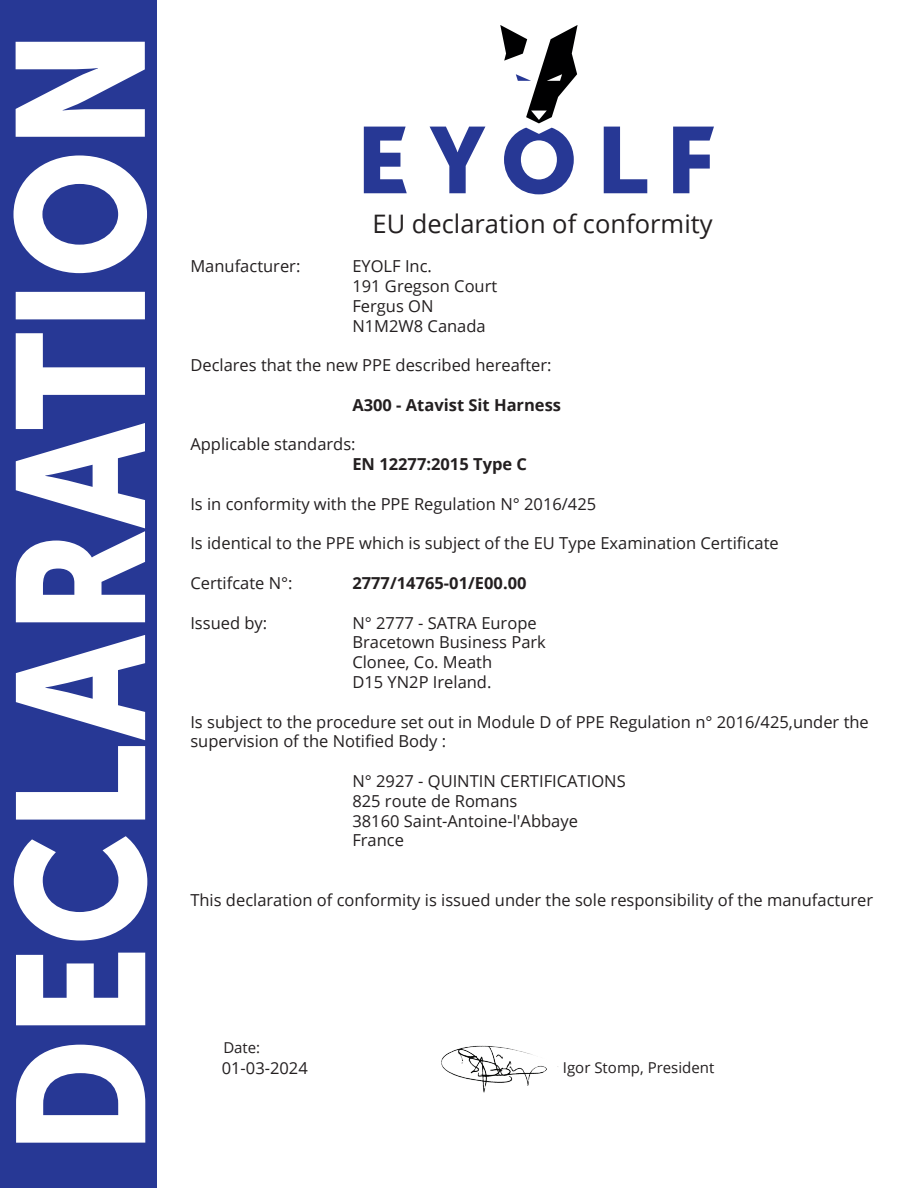
<style>
.page{position:relative;width:918px;height:1188px;background:#fff}
.page>*{position:absolute;margin:0;border:0;box-sizing:border-box;transform-origin:0 0}
.t1{font:180.75px "Museo Sans 900";color:#fff;scale:.87 1}
.t2{font:25.5px "Open Sans";color:#231f20}
.t3{font:16.5px/19.8px "Open Sans";color:#231f20}
.t4{font:700 16.5px "Open Sans";color:#231f20}
.t5{font:15px "Open Sans";color:#231f20}
.s1{font-style:inherit}
</style>
<div class="page">
<div style="left:0;top:0;width:156px;height:1188px;background:#273895"></div>
<svg style="left:430px;top:127px;width:55px;height:66px"></svg>
<svg style="left:604px;top:127px;width:43px;height:66px"></svg>
<svg style="left:673px;top:127px;width:41px;height:66px"></svg>
<svg style="left:364px;top:127px;width:43px;height:66px"></svg>
<svg style="left:500px;top:25px;width:78px;height:169px"></svg>
<img style="left:441px;top:1045px;width:117px;height:48px">
<h1 class="t1" style="left:-21px;top:1156px;width:1297px;rotate:-90deg">DECLARATION</h1>
<h2 class="t2" style="left:373px;top:206px;width:342px">EU declaration of conformity</h2>
<p class="t3" style="left:190px;top:256px;width:112px">Manufacturer:</p>
<p class="t3" style="left:352px;top:256px;width:146px">EYOLF Inc.<br>191 Gregson Court<br>Fergus ON<br>N1M2W8 Canada</p>
<p class="t3" style="left:190px;top:355px;width:363px">Declares that the new PPE described hereafter:</p>
<p class="t4" style="left:352px;top:393px;width:210px">A300 - Atavist Sit Harness</p>
<p class="t3" style="left:190px;top:434px;width:167px">Applicable standards:</p>
<p class="t4" style="left:352px;top:453px;width:176px">EN 12277:2015 Type C</p>
<p class="t3" style="left:190px;top:494px;width:407px">Is in conformity with the PPE Regulation N° 2016/425</p>
<p class="t3" style="left:190px;top:533px;width:590px">Is identical to the PPE which is subject of the EU Type Examination Certificate</p>
<p class="t3" style="left:190px;top:573px;width:104px">Certifcate <span class="s1">N°</span>:</p>
<p class="t4" style="left:352px;top:571px;width:176px">2777/14765-01/E00.00</p>
<p class="t3" style="left:190px;top:612px;width:78px">Issued by:</p>
<p class="t3" style="left:352px;top:612px;width:195px">N° 2777 - SATRA Europe<br>Bracetown Business Park<br>Clonee, Co. Meath<br>D15 YN2P Ireland.</p>
<p class="t3" style="left:190px;top:711px;width:680px">Is subject to the procedure set out in Module D of PPE Regulation n° 2016/425,under the supervision of the Notified Body :</p>
<p class="t3" style="left:352px;top:771px;width:275px">N° 2927 - QUINTIN CERTIFICATIONS<br>825 route de Romans<br>38160 Saint-Antoine-l'Abbaye<br>France</p>
<p class="t3" style="left:190px;top:890px;width:684px">This declaration of conformity is issued under the sole responsibility of the manufacturer</p>
<p class="t5" style="left:223px;top:1037px;width:38px">Date:</p>
<p class="t3" style="left:222px;top:1058px;width:88px">01-03-2024</p>
<p class="t5" style="left:563px;top:1057px;width:153px">Igor Stomp, President</p>
</div>
